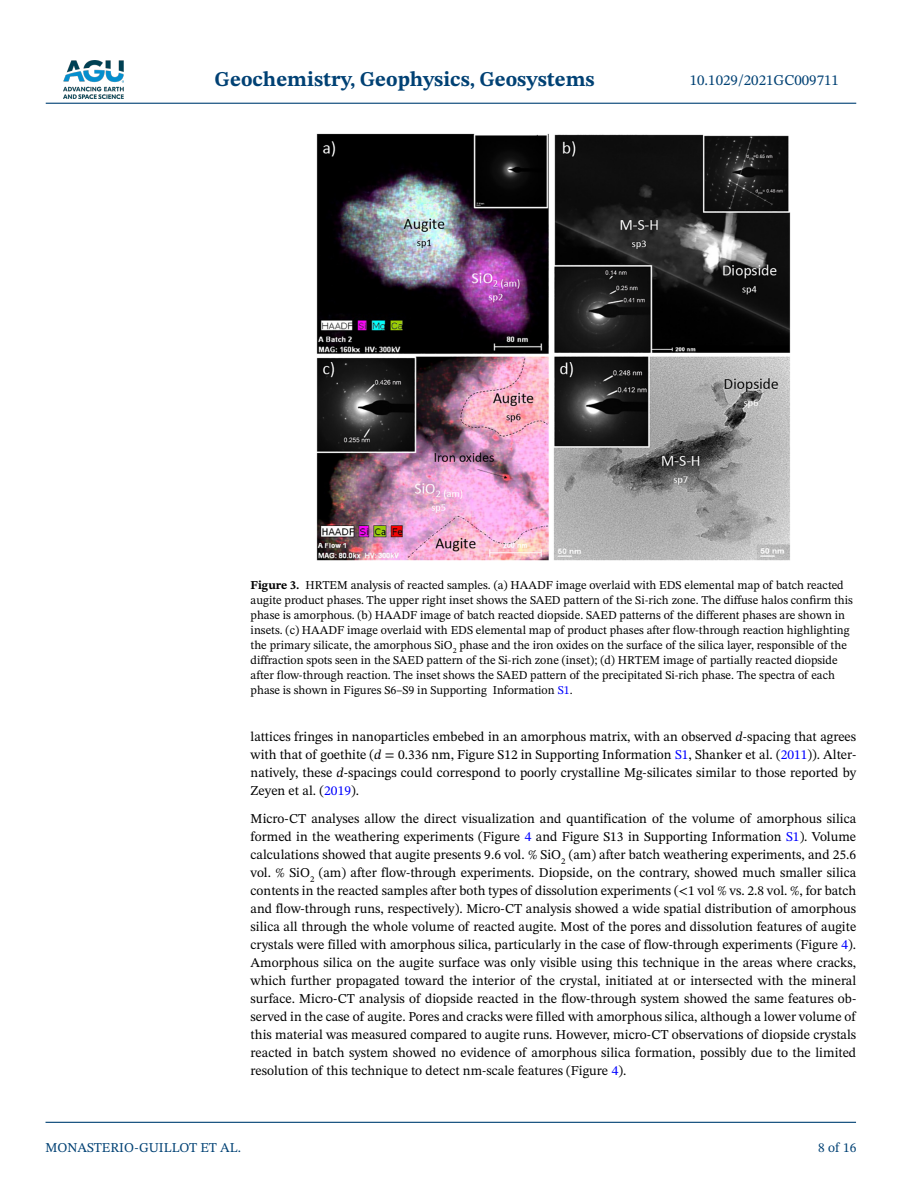
<style>
.page{position:relative;width:902px;height:1183px;background:#fff}
.page>*{position:absolute;margin:0;border:0;box-sizing:border-box;transform-origin:0 0}
.t1{font:700 21px "STIX Two Text";color:#004174}
.t2{font:15px "STIX Two Text";color:#004174}
.t3{font:13.5px/18px "STIX Two Text";color:#000;text-align:justify}
.t4{font:13.5px "STIX Two Text";color:#004174}
.t5{font:12px/15px "STIX Two Text";color:#000}
.s1{font-weight:700}
.s2{color:#00f}
.s3{font-style:italic}
</style>
<div class="page">
<img style="left:63px;top:60px;width:60px;height:39px">
<hr style="left:46px;top:103px;width:810px;height:1px;background:#004174">
<hr style="left:45px;top:1121px;width:810px;height:1px;background:#004174">
<img style="left:316px;top:134px;width:474px;height:426px">
<h1 class="t1" style="left:215px;top:64px;width:381px">Geochemistry, Geophysics, Geosystems</h1>
<p class="t2" style="left:689px;top:69px;width:151px">10.1029/2021GC009711</p>
<p class="t5" style="left:250px;top:577px;width:603px"><span class="s1">Figure 3.</span> HRTEM analysis of reacted samples. (a) HAADF image overlaid with EDS elemental map of batch reacted augite product phases. The upper right inset shows the SAED pattern of the Si-rich zone. The diffuse halos confirm this phase is amorphous. (b) HAADF image of batch reacted diopside. SAED patterns of the different phases are shown in insets. (c) HAADF image overlaid with EDS elemental map of product phases after flow-through reaction highlighting the primary silicate, the amorphous SiO<sub>2</sub> phase and the iron oxides on the surface of the silica layer, responsible of the diffraction spots seen in the SAED pattern of the Si-rich zone (inset); (d) HRTEM image of partially reacted diopside after flow-through reaction. The inset shows the SAED pattern of the precipitated Si-rich phase. The spectra of each phase is shown in Figures S6–S9 in Supporting Information <span class="s2">S1</span>.</p>
<p class="t3" style="left:250px;top:727px;width:607px">lattices fringes in nanoparticles embebed in an amorphous matrix, with an observed <span class="s3">d</span>-spacing that agrees with that of goethite (<span class="s3">d</span> = 0.336 nm, Figure S12 in Supporting Information <span class="s2">S1</span>, Shanker et al. (<span class="s2">2011</span>)). Alter&shy;natively, these <span class="s3">d</span>-spacings could correspond to poorly crystalline Mg-silicates similar to those reported by Zeyen et al. (<span class="s2">2019</span>).</p>
<p class="t3" style="left:250px;top:809px;width:607px">Micro-CT analyses allow the direct visualization and quantification of the volume of amorphous silica formed in the weathering experiments (Figure <span class="s2">4</span> and Figure S13 in Supporting Information <span class="s2">S1</span>). Volume calculations showed that augite presents 9.6 vol. % SiO<sub>2</sub> (am) after batch weathering experiments, and 25.6 vol. % SiO<sub>2</sub> (am) after flow-through experiments. Diopside, on the contrary, showed much smaller silica contents in the reacted samples after both types of dissolution experiments (&lt;1 vol % vs. 2.8 vol. %, for batch and flow-through runs, respectively). Micro-CT analysis showed a wide spatial distribution of amorphous silica all through the whole volume of reacted augite. Most of the pores and dissolution features of augite crystals were filled with amorphous silica, particularly in the case of flow-through experiments (Figure <span class="s2">4</span>).<br>Amorphous silica on the augite surface was only visible using this technique in the areas where cracks, which further propagated toward the interior of the crystal, initiated at or intersected with the mineral surface. Micro-CT analysis of diopside reacted in the flow-through system showed the same features ob&shy;served in the case of augite. Pores and cracks were filled with amorphous silica, although a lower volume of this material was measured compared to augite runs. However, micro-CT observations of diopside crystals reacted in batch system showed no evidence of amorphous silica formation, possibly due to the limited resolution of this technique to detect nm-scale features (Figure <span class="s2">4</span>).</p>
<p class="t4" style="left:45px;top:1137px;width:197px">MONASTERIO-GUILLOT ET AL.</p>
<p class="t4" style="left:818px;top:1137px;width:40px">8 of 16</p>
</div>
